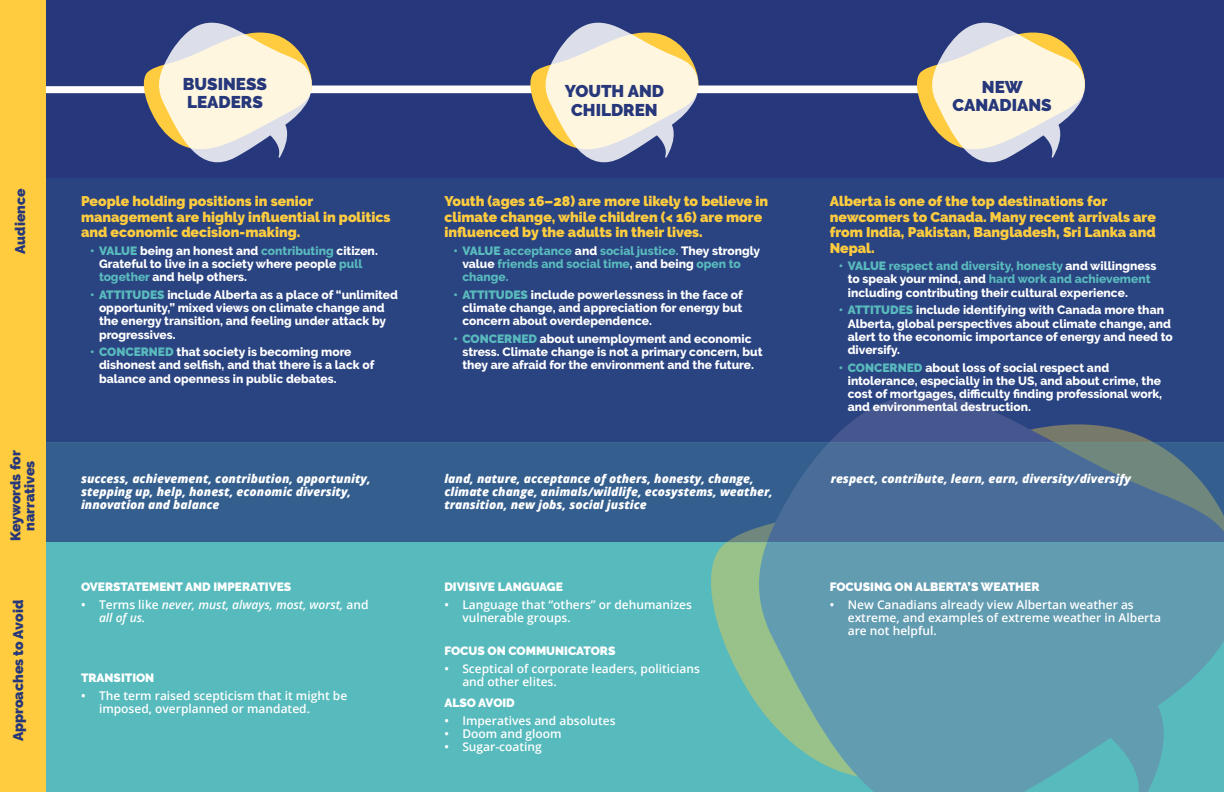
<style>
.page{position:relative;width:1224px;height:792px;background:#26377b}
.page>*{position:absolute;margin:0;border:0;box-sizing:border-box;transform-origin:0 0}
.title_audience_text{font:900 17px/18.7px "Raleway";color:#26377b;text-align:center}
.main_body{font:900 14px/15.4px "Raleway";color:#fecc3e}
.main_body-2{font:900 14px/14px "Raleway";color:#26377b;text-align:center}
.t1{font:800 12px/13.2px "Raleway";color:#fff}
.t2{font:600 12px/13.2px "Open Sans";color:#fff}
.conservation_sounds{font:italic 800 12px/13.2px "Open Sans";color:#fff}
.main_body-3{font:900 12px "Raleway";color:#fff}
.t3{font:800 12px/13.2px "Raleway";color:#59babd}
.t4{font:italic 600 12px/13.2px "Open Sans";color:#fff}
.s1{font-weight:900;color:#59babd}
.s2{color:#59babd}
.s3{font-weight:900}
.s4{color:#fff}
.s5{font-style:normal}
</style>
<div class="page">
<div style="left:0;top:86px;width:1067px;height:7px;background:#fff"></div>
<div style="left:0;top:543px;width:1224px;height:249px;background:#57babd"></div>
<svg style="left:711px;top:543px;width:38px;height:149px;fill:#99c18a"></svg>
<svg style="left:749px;top:543px;width:475px;height:249px;background:#63a2b0"></svg>
<div style="left:34px;top:178px;width:1190px;height:264px;background:#2a4381"></div>
<svg style="left:45px;top:442px;width:1179px;height:101px;background:#3d6590"></svg>
<div style="left:0;top:0;width:45px;height:792px;background:#fecc3e"></div>
<svg style="left:141px;top:22px;width:174px;height:141px"></svg>
<svg style="left:527px;top:22px;width:175px;height:141px"></svg>
<svg style="left:914px;top:22px;width:171px;height:141px"></svg>
<p class="main_body-2" style="left:13px;top:254px;width:67px;rotate:-90deg">Audience</p>
<p class="main_body-2" style="left:9px;top:541px;width:92px;rotate:-90deg">Keywords for narratives</p>
<p class="main_body-2" style="left:11px;top:741px;width:143px;rotate:-90deg">Approaches to Avoid</p>
<p class="title_audience_text" style="left:183px;top:74px;width:86px;text-align:left">BUSINESS<br>LEADERS</p>
<p class="title_audience_text" style="left:565px;top:82px;width:101px">YOUTH AND<br>CHILDREN</p>
<p class="title_audience_text" style="left:953px;top:77px;width:101px">NEW<br>CANADIANS</p>
<p class="main_body" style="left:81px;top:194px;width:311px">People holding positions in senior management are highly influential in politics and economic decision-making.</p>
<p class="t1" style="left:99px;top:244px;width:280px;text-indent:-9px"><span class="s1">• VALUE</span> being an honest and <span class="s2">contributing</span> citizen.<br>Grateful to live in a society where people <span class="s2">pull together</span> and help others.</p>
<p class="t1" style="left:99px;top:288px;width:301px;text-indent:-9px"><span class="s1">• ATTITUDES</span> include Alberta as a place of “unlimited opportunity,” mixed views on climate change and the energy transition, and feeling under attack by progressives.</p>
<p class="t1" style="left:99px;top:346px;width:277px;text-indent:-9px"><span class="s1">• CONCERNED</span> that society is becoming more dishonest and selfish, and that there is a lack of balance and openness in public debates.</p>
<p class="main_body" style="left:444px;top:194px;width:325px">Youth (ages 16–28) are more likely to believe in climate change, while children (&lt; 16) are more influenced by the adults in their lives.</p>
<p class="t3" style="left:462px;top:244px;width:299px;text-indent:-9px"><span class="s3">• VALUE</span> acceptance <span class="s4">and</span> social justice. <span class="s4">They strongly value</span> friends and social time<span class="s4">, and being</span> open to change.</p>
<p class="t1" style="left:462px;top:288px;width:282px;text-align:justify;text-indent:-9px"><span class="s1">• ATTITUDES</span> include powerlessness in the face of climate change, and appreciation for energy but concern about overdependence.</p>
<p class="t1" style="left:462px;top:332px;width:302px;text-indent:-9px"><span class="s1">• CONCERNED</span> about unemployment and economic stress. Climate change is not a primary concern, but they are afraid for the environment and the future.</p>
<p class="main_body" style="left:830px;top:194px;width:328px">Alberta is one of the top destinations for newcomers to Canada. Many recent arrivals are from India, Pakistan, Bangladesh, Sri Lanka and Nepal.</p>
<p class="t1" style="left:848px;top:260px;width:310px;text-indent:-9px"><span class="s1">• VALUE</span> <span class="s2">respect and diversity, honesty</span> and willingness to speak your mind, and <span class="s2">hard work and achievement </span>including contributing their cultural experience.</p>
<p class="t1" style="left:848px;top:304px;width:327px;text-indent:-9px"><span class="s1">• ATTITUDES</span> include identifying with Canada more than Alberta, global perspectives about climate change, and alert to the economic importance of energy and need to diversify.</p>
<p class="t1" style="left:848px;top:361px;width:316px;text-indent:-9px"><span class="s1">• CONCERNED</span> about loss of social respect and intolerance, especially in the US, and about crime, the cost of mortgages, difficulty finding professional work, and environmental destruction.</p>
<p class="conservation_sounds" style="left:81px;top:471px;width:291px">success, achievement, contribution, opportunity, stepping up, help, honest, economic diversity, innovation and balance</p>
<p class="conservation_sounds" style="left:444px;top:471px;width:330px">land, nature, acceptance of others, honesty, change, climate change, animals/wildlife, ecosystems, weather, transition, new jobs, social justice</p>
<p class="conservation_sounds" style="left:831px;top:471px;width:302px">respect, contribute, learn, earn, diversity/diversify</p>
<p class="main_body-3" style="left:81px;top:580px;width:212px">OVERSTATEMENT AND IMPERATIVES</p>
<p class="t4" style="left:99px;top:598px;width:271px;text-indent:-18px"><span class="s5">• Terms like</span> never, must, always, most, worst, <span class="s5">and </span>all of us.</p>
<p class="main_body-3" style="left:81px;top:671px;width:75px">TRANSITION</p>
<p class="t2" style="left:99px;top:689px;width:250px;text-indent:-18px">• The term raised scepticism that it might be imposed, overplanned or mandated.</p>
<p class="main_body-3" style="left:444px;top:580px;width:120px">DIVISIVE LANGUAGE</p>
<p class="t2" style="left:462px;top:598px;width:231px;text-indent:-18px">• Language that “others” or dehumanizes vulnerable groups.</p>
<p class="main_body-3" style="left:444px;top:644px;width:173px">FOCUS ON COMMUNICATORS</p>
<p class="t2" style="left:462px;top:662px;width:239px;text-indent:-18px">• Sceptical of corporate leaders, politicians and other elites.</p>
<p class="main_body-3" style="left:444px;top:696px;width:72px">ALSO AVOID</p>
<p class="t2" style="left:444px;top:714px;width:173px">• Imperatives and absolutes</p>
<p class="t2" style="left:444px;top:727px;width:119px">• Doom and gloom</p>
<p class="t2" style="left:444px;top:740px;width:99px">• Sugar-coating</p>
<p class="main_body-3" style="left:830px;top:580px;width:211px">FOCUSING ON ALBERTA’S WEATHER</p>
<p class="t2" style="left:848px;top:598px;width:315px;text-indent:-18px">• New Canadians already view Albertan weather as extreme, and examples of extreme weather in Alberta are not helpful.</p>
</div>
